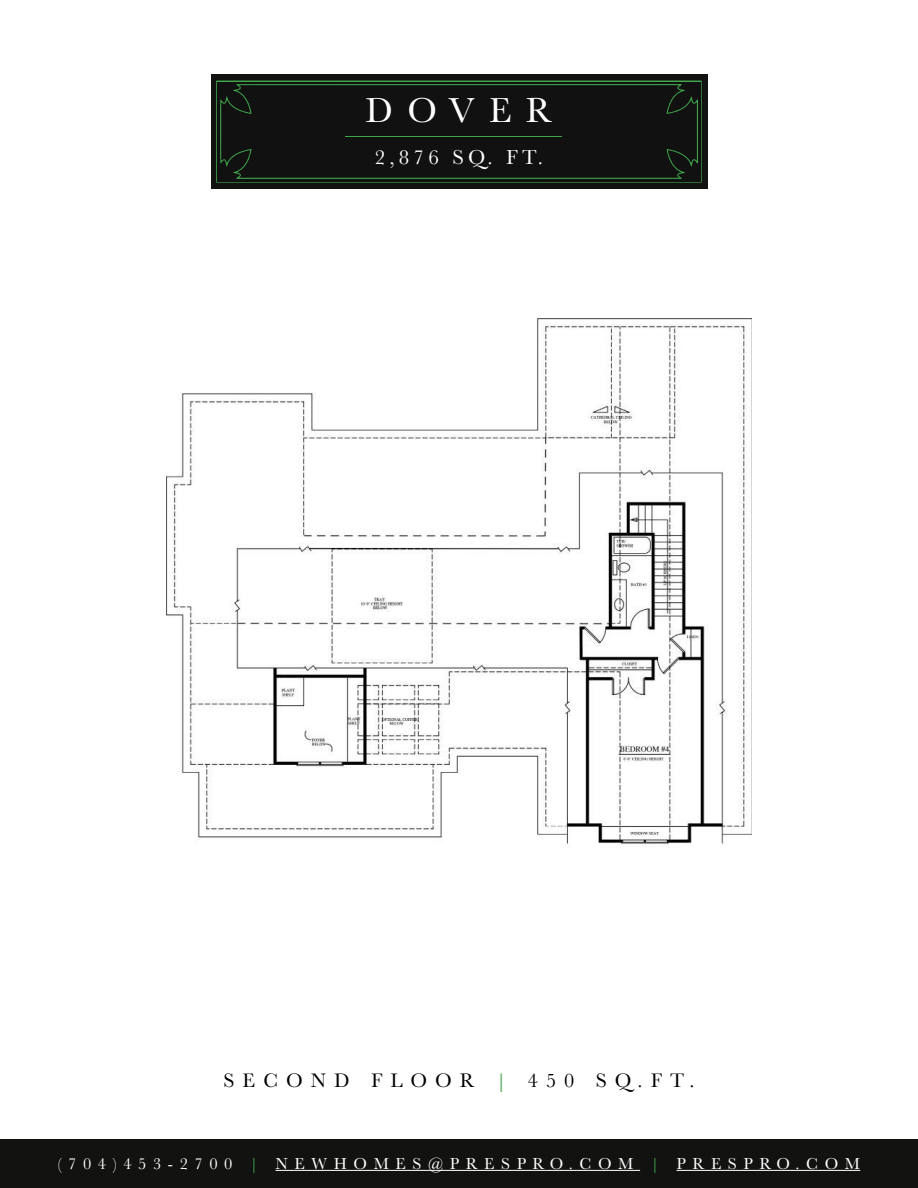
<style>
.page{position:relative;width:918px;height:1188px;background:#fff}
.page>*{position:absolute;margin:0;border:0;box-sizing:border-box;transform-origin:0 0}
.t1{font:36px "Baskerville";letter-spacing:.4em;color:#fff}
.t2{font:21px "Baskerville";letter-spacing:.2em;color:#fff}
.t3{font:20.25px "Baskerville";letter-spacing:.4em;color:#000}
.t4{font:16.5px "Baskerville";letter-spacing:.4em;color:#fff}
.s1{color:#42a347}
.s2{color:#3ca448}
</style>
<div class="page">
<div style="left:211px;top:75px;width:496px;height:114px;background:#121211"></div>
<svg style="left:216px;top:80px;width:486px;height:103px"></svg>
<div style="left:217px;top:82px;width:483px;height:99px;background:#111"></div>
<svg style="left:220px;top:84px;width:478px;height:95px"></svg>
<svg style="left:221px;top:85px;width:476px;height:93px"></svg>
<hr style="left:345px;top:136px;width:217px;height:1px;background:#3da448">
<div style="left:0;top:1139px;width:918px;height:49px;background:#121211"></div>
<hr style="left:276px;top:1170px;width:364px;height:1px;background:#fff">
<hr style="left:677px;top:1170px;width:183px;height:1px;background:#fff">
<img style="left:167px;top:319px;width:584px;height:526px">
<h1 class="t1" style="left:366px;top:87px;width:188px">DOVER</h1>
<p class="t2" style="left:375px;top:144px;width:170px">2,876 SQ. FT.</p>
<p class="t3" style="left:224px;top:1067px;width:472px">SECOND FLOOR <span class="s1">|</span> 450 SQ.FT.</p>
<p class="t4" style="left:58px;top:1153px;width:804px">(704)453-2700 <span class="s2">|</span> NEWHOMES@PRESPRO.COM <span class="s2">|</span> PRESPRO.COM</p>
</div>
